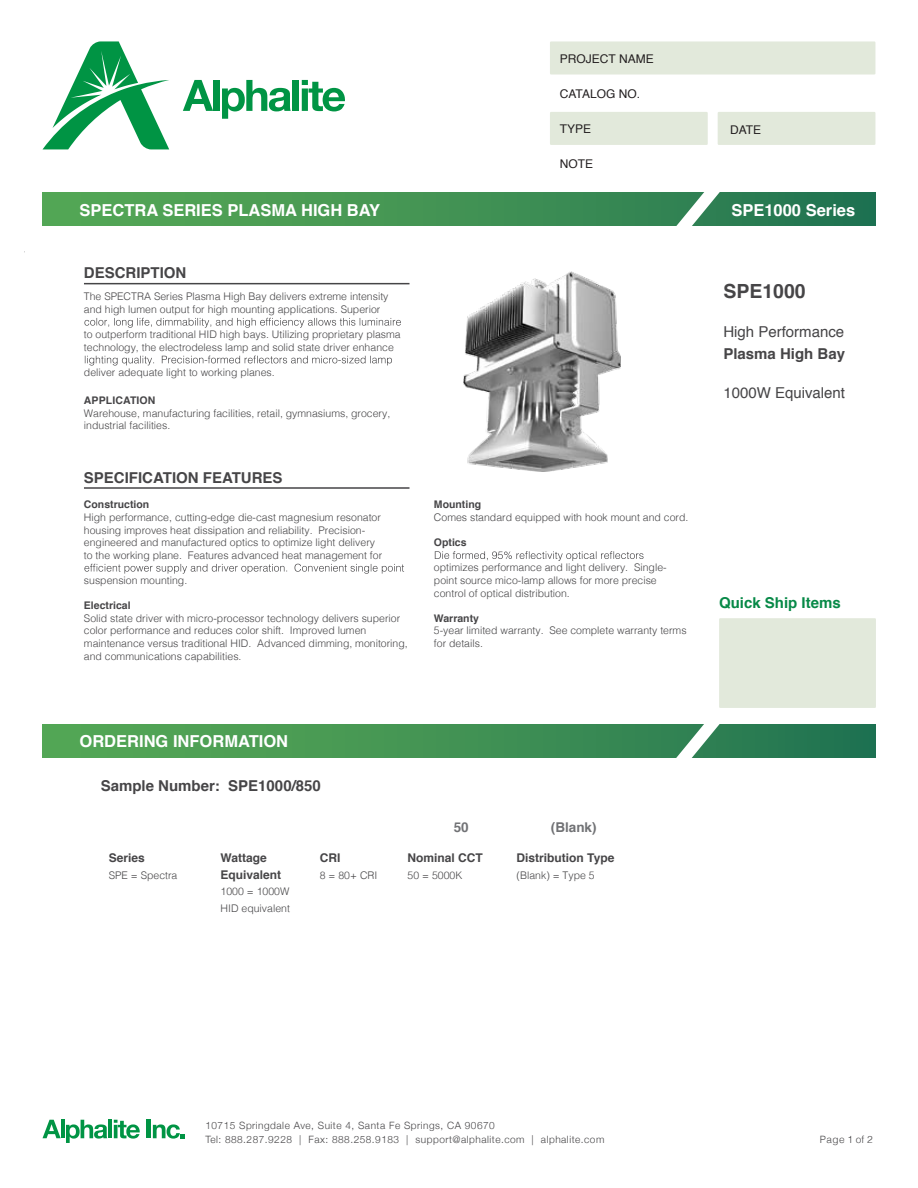
<style>
.page{position:relative;width:918px;height:1188px;background:#fff}
.page>*{position:absolute;margin:0;border:0;box-sizing:border-box;transform-origin:0 0}
.t1{font:700 19.5px "Helvetica";color:#464547}
.t2{font:700 16.5px "Helvetica";color:#fff}
.t3{font:700 15px "Helvetica";color:#464547}
.t4{font:15px "Helvetica";color:#464547}
.t5{font:700 15px "Helvetica";color:#078947}
.t6{font:700 13.5px "Helvetica";color:#717275}
.t7{font:700 12px/16.5px "Helvetica";color:#464547}
.t8{font:12px "Helvetica";color:#231f20}
.t9{font:300 10.5px/12.6px "Helvetica";color:#464547}
.t10{font:700 10.5px "Helvetica";color:#464547}
.t11{font:300 10.05px/14.4px "Helvetica Neue";letter-spacing:.05em;color:#464547}
.t12{font:300 10.05px "Helvetica";letter-spacing:.05em;color:#464547}
</style>
<div class="page">
<div style="left:550px;top:41px;width:325px;height:34px;background:#e2e9db"></div>
<div style="left:550px;top:112px;width:158px;height:33px;background:#e2e9db"></div>
<div style="left:718px;top:112px;width:157px;height:33px;background:#e2e9db"></div>
<div style="left:43px;top:193px;width:832px;height:33px;background:linear-gradient(to right,#59ab55,#237552)"></div>
<svg style="left:43px;top:725px;width:832px;height:33px;background:#419253"></svg>
<svg style="left:663px;top:192px;width:73px;height:34px"></svg>
<svg style="left:663px;top:724px;width:110px;height:34px;background:#4a906a"></svg>
<svg style="left:84px;top:318px;width:317px;height:10px"></svg>
<svg style="left:85px;top:356px;width:307px;height:10px"></svg>
<hr style="left:84px;top:283px;width:326px;height:1px;background:#464547">
<hr style="left:84px;top:487px;width:326px;height:2px;background:#464547">
<svg style="left:84px;top:564px;width:320px;height:10px"></svg>
<svg style="left:435px;top:551px;width:209px;height:10px"></svg>
<div style="left:719px;top:618px;width:157px;height:90px;background:#e2e9db"></div>
<img style="left:464px;top:271px;width:157px;height:201px">
<svg style="left:43px;top:41px;width:126px;height:108px"></svg>
<svg style="left:183px;top:80px;width:30px;height:31px"></svg>
<div style="left:213px;top:80px;width:6px;height:31px;background:#009444"></div>
<svg style="left:222px;top:80px;width:69px;height:39px"></svg>
<div style="left:293px;top:80px;width:6px;height:31px;background:#009444"></div>
<svg style="left:302px;top:80px;width:43px;height:31px"></svg>
<svg style="left:43px;top:1120px;width:64px;height:23px"></svg>
<hr style="left:108px;top:1120px;width:4px;height:18px;background:#009444">
<svg style="left:114px;top:1120px;width:26px;height:19px"></svg>
<hr style="left:147px;top:1120px;width:4px;height:18px;background:#009444">
<svg style="left:153px;top:1124px;width:32px;height:15px"></svg>
<h2 class="t2" style="left:80px;top:196px;width:302px">SPECTRA SERIES PLASMA HIGH BAY</h2>
<h3 class="t3" style="left:84px;top:261px;width:104px">DESCRIPTION</h3>
<p class="t9" style="left:84px;top:290px;width:306px">The SPECTRA Series Plasma High Bay delivers extreme intensity and high lumen output for high mounting applications. Superior</p>
<p class="t9" style="left:84px;top:327px;width:318px">to outperform traditional HID high bays. Utilizing proprietary plasma technology, the electrodeless lamp and solid state driver enhance</p>
<p class="t9" style="left:84px;top:365px;width:192px">deliver adequate light to working planes.</p>
<p class="t10" style="left:84px;top:392px;width:73px">APPLICATION</p>
<p class="t9" style="left:84px;top:406px;width:308px">Warehouse, manufacturing facilities, retail, gymnasiums, grocery, industrial facilities.</p>
<h3 class="t3" style="left:84px;top:466px;width:200px">SPECIFICATION FEATURES</h3>
<p class="t10" style="left:84px;top:496px;width:67px">Construction</p>
<p class="t9" style="left:84px;top:510px;width:300px">High performance, cutting-edge die-cast magnesium resonator housing improves heat dissipation and reliability. Precision&shy;engineered and manufactured optics to optimize light delivery to the working plane. Features advanced heat management for</p>
<p class="t9" style="left:84px;top:573px;width:105px">suspension mounting.</p>
<p class="t10" style="left:84px;top:597px;width:48px">Electrical</p>
<p class="t9" style="left:84px;top:611px;width:325px">Solid state driver with micro-processor technology delivers superior color performance and reduces color shift. Improved lumen maintenance versus traditional HID. Advanced dimming, monitoring, and communications capabilities.</p>
<p class="t8" style="left:560px;top:50px;width:95px">PROJECT NAME</p>
<p class="t8" style="left:560px;top:85px;width:82px">CATALOG NO.</p>
<p class="t8" style="left:560px;top:120px;width:33px">TYPE</p>
<p class="t8" style="left:560px;top:155px;width:35px">NOTE</p>
<p class="t10" style="left:434px;top:496px;width:49px">Mounting</p>
<p class="t9" style="left:434px;top:510px;width:256px">Comes standard equipped with hook mount and cord.</p>
<p class="t10" style="left:434px;top:534px;width:34px">Optics</p>
<p class="t9" style="left:434px;top:561px;width:234px">optimizes performance and light delivery. Single&shy;point source mico-lamp allows for more precise control of optical distribution.</p>
<p class="t10" style="left:434px;top:610px;width:47px">Warranty</p>
<p class="t9" style="left:434px;top:624px;width:254px">5-year limited warranty. See complete warranty terms for details.</p>
<h2 class="t2" style="left:80px;top:728px;width:210px">ORDERING INFORMATION</h2>
<h3 class="t3" style="left:101px;top:774px;width:222px">Sample Number: SPE1000/850</h3>
<p class="t6" style="left:454px;top:817px;width:17px">50</p>
<p class="t6" style="left:551px;top:817px;width:47px">(Blank)</p>
<p class="t7" style="left:109px;top:850px;width:38px">Series</p>
<p class="t9" style="left:109px;top:868px;width:70px">SPE = Spectra</p>
<p class="t7" style="left:221px;top:850px;width:62px">Wattage<br>Equivalent</p>
<p class="t9" style="left:221px;top:883px;width:71px;line-height:16.5px">1000 = 1000W<br>HID equivalent</p>
<p class="t7" style="left:320px;top:850px;width:22px">CRI</p>
<p class="t9" style="left:320px;top:868px;width:59px">8 = 80+ CRI</p>
<p class="t7" style="left:408px;top:850px;width:77px">Nominal CCT</p>
<p class="t9" style="left:408px;top:868px;width:56px">50 = 5000K</p>
<p class="t7" style="left:517px;top:850px;width:99px">Distribution Type</p>
<p class="t9" style="left:517px;top:868px;width:80px">(Blank) = Type 5</p>
<p class="t8" style="left:730px;top:121px;width:33px">DATE</p>
<h2 class="t2" style="left:731px;top:196px;width:125px">SPE1000 Series</h2>
<h1 class="t1" style="left:723px;top:275px;width:84px">SPE1000</h1>
<h3 class="t4" style="left:723px;top:320px;width:122px">High Performance</h3>
<h3 class="t3" style="left:723px;top:341px;width:123px">Plasma High Bay</h3>
<h3 class="t4" style="left:723px;top:382px;width:123px">1000W Equivalent</h3>
<h3 class="t5" style="left:719px;top:591px;width:123px">Quick Ship Items</h3>
<p class="t11" style="left:205px;top:1117px;width:400px">10715 Springdale Ave, Suite 4, Santa Fe Springs, CA 90670<br>Tel: 888.287.9228 | Fax: 888.258.9183 | support@alphalite.com | alphalite.com</p>
<p class="t12" style="left:820px;top:1131px;width:54px">Page 1 of 2</p>
</div>
